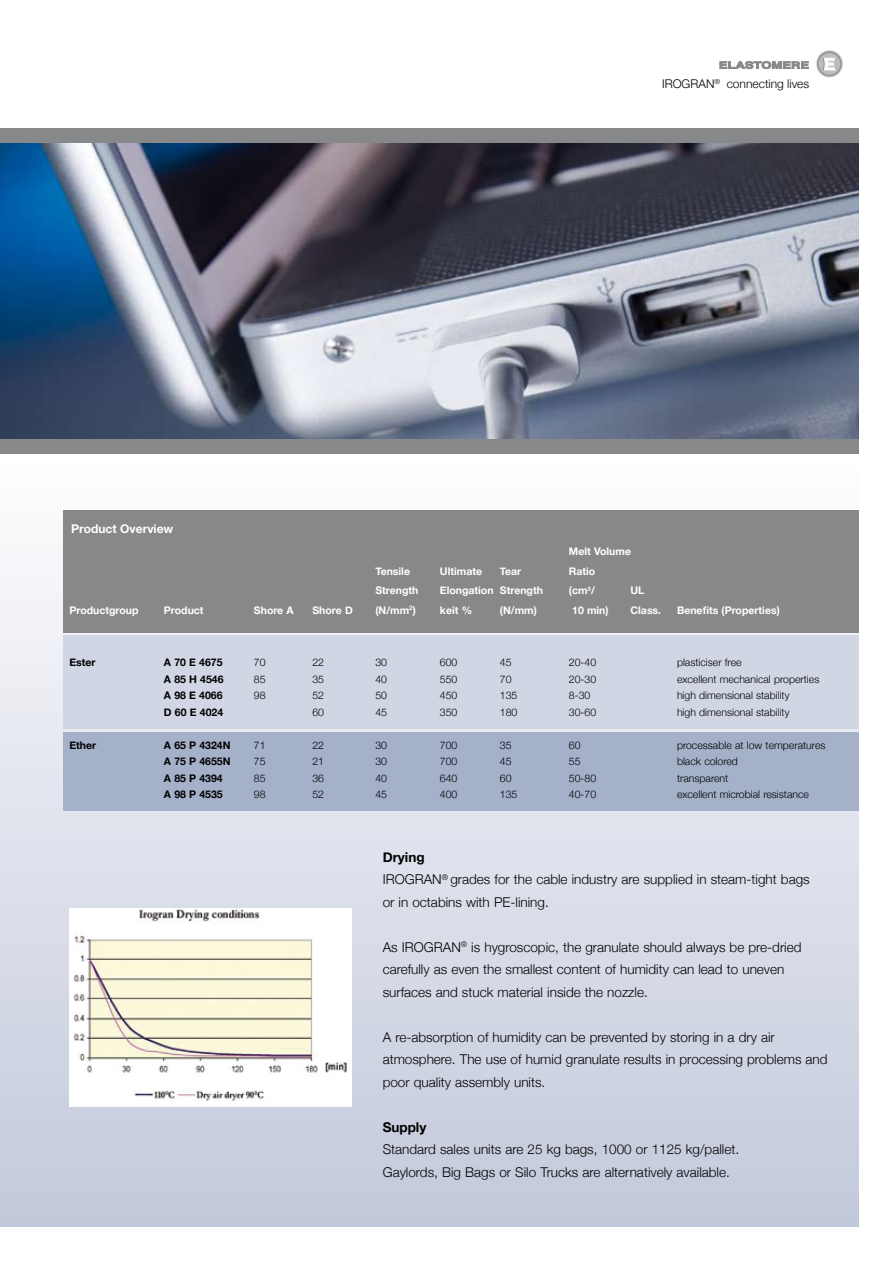
<style>
.page{position:relative;width:893px;height:1263px;background:#fff}
.page>*{position:absolute;margin:0;border:0;box-sizing:border-box;transform-origin:0 0}
.t1{font:300 13.5px/22.5px "Helvetica Neue";color:#000}
.t2{font:700 13.5px "Helvetica Neue";color:#000}
.t3{font:300 12px "Helvetica Neue";color:#000}
.t4{font:700 12px "Helvetica Neue";color:#fff}
.t5{font:300 10.5px "Helvetica Neue";color:#000}
.t6{font:700 10.5px "Helvetica Neue";color:#fff}
.t7{font:700 10.5px "Helvetica Neue";color:#000}
.s1{font-weight:700}
</style>
<div class="page">
<div style="left:0;top:452px;width:859px;height:774px;background:linear-gradient(to bottom,#fdfdfe,#c2c9db)"></div>
<img style="left:0;top:142px;width:859px;height:297px">
<div style="left:0;top:128px;width:859px;height:14px;background:#878889"></div>
<div style="left:0;top:439px;width:859px;height:15px;background:#878889"></div>
<div style="left:64px;top:510px;width:795px;height:122px;background:#878889"></div>
<div style="left:64px;top:732px;width:795px;height:79px;background:#a5b0c9"></div>
<div style="left:64px;top:635px;width:795px;height:93px;background:#d1d6e4"></div>
<img style="left:69px;top:909px;width:283px;height:198px">
<img style="left:816px;top:50px;width:27px;height:28px">
<svg style="left:719px;top:61px;width:90px;height:8px"></svg>
<p class="t4" style="left:71px;top:521px;width:104px">Product Overview</p>
<p class="t3" style="left:662px;top:77px;width:149px">IROGRAN<sup>®</sup> connecting lives</p>
<p class="t6" style="left:569px;top:545px;width:64px">Melt Volume</p>
<p class="t6" style="left:375px;top:564px;width:36px">Tensile</p>
<p class="t6" style="left:440px;top:564px;width:44px">Ultimate</p>
<p class="t6" style="left:500px;top:564px;width:23px">Tear</p>
<p class="t6" style="left:569px;top:564px;width:28px">Ratio</p>
<p class="t6" style="left:375px;top:584px;width:44px">Strength</p>
<p class="t6" style="left:440px;top:584px;width:104px">Elongation Strength</p>
<p class="t6" style="left:569px;top:584px;width:27px">(cm<sup>3</sup>/</p>
<p class="t6" style="left:630px;top:584px;width:16px">UL</p>
<p class="t6" style="left:69px;top:603px;width:71px">Productgroup</p>
<p class="t6" style="left:164px;top:603px;width:41px">Product</p>
<p class="t6" style="left:254px;top:603px;width:41px">Shore A</p>
<p class="t6" style="left:312px;top:603px;width:42px">Shore D</p>
<p class="t6" style="left:375px;top:603px;width:42px">(N/mm<sup>2</sup>)</p>
<p class="t6" style="left:440px;top:603px;width:34px">keit %</p>
<p class="t6" style="left:500px;top:603px;width:38px">(N/mm)</p>
<p class="t6" style="left:572px;top:603px;width:38px">10 min)</p>
<p class="t6" style="left:630px;top:603px;width:32px">Class.</p>
<p class="t6" style="left:677px;top:603px;width:104px">Benefits (Properties)</p>
<p class="t7" style="left:69px;top:656px;width:28px">Ester</p>
<p class="t7" style="left:164px;top:656px;width:60px">A 70 E 4675</p>
<p class="t5" style="left:254px;top:656px;width:13px">70</p>
<p class="t5" style="left:312px;top:656px;width:13px">22</p>
<p class="t5" style="left:375px;top:656px;width:13px">30</p>
<p class="t5" style="left:440px;top:656px;width:19px">600</p>
<p class="t5" style="left:500px;top:656px;width:13px">45</p>
<p class="t5" style="left:569px;top:656px;width:29px">20-40</p>
<p class="t5" style="left:677px;top:656px;width:66px">plasticiser free</p>
<p class="t7" style="left:164px;top:672px;width:61px">A 85 H 4546</p>
<p class="t5" style="left:254px;top:673px;width:13px">85</p>
<p class="t5" style="left:312px;top:673px;width:13px">35</p>
<p class="t5" style="left:375px;top:673px;width:13px">40</p>
<p class="t5" style="left:440px;top:673px;width:19px">550</p>
<p class="t5" style="left:500px;top:673px;width:13px">70</p>
<p class="t5" style="left:569px;top:673px;width:29px">20-30</p>
<p class="t5" style="left:677px;top:673px;width:144px">excellent mechanical properties</p>
<p class="t7" style="left:164px;top:689px;width:60px">A 98 E 4066</p>
<p class="t5" style="left:254px;top:689px;width:13px">98</p>
<p class="t5" style="left:312px;top:689px;width:13px">52</p>
<p class="t5" style="left:375px;top:689px;width:13px">50</p>
<p class="t5" style="left:440px;top:689px;width:19px">450</p>
<p class="t5" style="left:500px;top:689px;width:19px">135</p>
<p class="t5" style="left:569px;top:689px;width:23px">8-30</p>
<p class="t5" style="left:677px;top:689px;width:114px">high dimensional stability</p>
<p class="t7" style="left:164px;top:705px;width:61px">D 60 E 4024</p>
<p class="t5" style="left:312px;top:706px;width:13px">60</p>
<p class="t5" style="left:375px;top:706px;width:13px">45</p>
<p class="t5" style="left:440px;top:706px;width:19px">350</p>
<p class="t5" style="left:500px;top:706px;width:19px">180</p>
<p class="t5" style="left:569px;top:706px;width:29px">30-60</p>
<p class="t5" style="left:677px;top:706px;width:114px">high dimensional stability</p>
<p class="t7" style="left:69px;top:738px;width:28px">Ether</p>
<p class="t7" style="left:164px;top:738px;width:68px">A 65 P 4324N</p>
<p class="t5" style="left:254px;top:739px;width:13px">71</p>
<p class="t5" style="left:312px;top:739px;width:13px">22</p>
<p class="t5" style="left:375px;top:739px;width:13px">30</p>
<p class="t5" style="left:440px;top:739px;width:19px">700</p>
<p class="t5" style="left:500px;top:739px;width:13px">35</p>
<p class="t5" style="left:569px;top:739px;width:13px">60</p>
<p class="t5" style="left:677px;top:739px;width:150px">processable at low temperatures</p>
<p class="t7" style="left:164px;top:755px;width:68px">A 75 P 4655N</p>
<p class="t5" style="left:254px;top:755px;width:13px">75</p>
<p class="t5" style="left:312px;top:755px;width:13px">21</p>
<p class="t5" style="left:375px;top:755px;width:13px">30</p>
<p class="t5" style="left:440px;top:755px;width:19px">700</p>
<p class="t5" style="left:500px;top:755px;width:13px">45</p>
<p class="t5" style="left:569px;top:755px;width:13px">55</p>
<p class="t5" style="left:677px;top:755px;width:62px">black colored</p>
<p class="t7" style="left:164px;top:771px;width:60px">A 85 P 4394</p>
<p class="t5" style="left:254px;top:772px;width:13px">85</p>
<p class="t5" style="left:312px;top:772px;width:13px">36</p>
<p class="t5" style="left:375px;top:772px;width:13px">40</p>
<p class="t5" style="left:440px;top:772px;width:19px">640</p>
<p class="t5" style="left:500px;top:772px;width:13px">60</p>
<p class="t5" style="left:569px;top:772px;width:29px">50-80</p>
<p class="t5" style="left:677px;top:772px;width:53px">transparent</p>
<p class="t7" style="left:164px;top:788px;width:60px">A 98 P 4535</p>
<p class="t5" style="left:254px;top:788px;width:13px">98</p>
<p class="t5" style="left:312px;top:788px;width:13px">52</p>
<p class="t5" style="left:375px;top:788px;width:13px">45</p>
<p class="t5" style="left:440px;top:788px;width:19px">400</p>
<p class="t5" style="left:500px;top:788px;width:19px">135</p>
<p class="t5" style="left:569px;top:788px;width:29px">40-70</p>
<p class="t5" style="left:677px;top:788px;width:134px">excellent microbial resistance</p>
<p class="t1" style="left:383px;top:845px;width:428px"><span class="s1">Drying<br></span>IROGRAN<sup>®</sup> grades for the cable industry are supplied in steam-tight bags or in octabins with PE-lining.</p>
<p class="t1" style="left:383px;top:935px;width:420px">As IROGRAN<sup>®</sup> is hygroscopic, the granulate should always be pre-dried carefully as even the smallest content of humidity can lead to uneven surfaces and stuck material inside the nozzle.</p>
<p class="t1" style="left:383px;top:1025px;width:446px">A re-absorption of humidity can be prevented by storing in a dry air atmosphere. The use of humid granulate results in processing problems and poor quality assembly units.</p>
<p class="t2" style="left:383px;top:1118px;width:45px">Supply</p>
<p class="t1" style="left:383px;top:1138px;width:358px">Standard sales units are 25 kg bags, 1000 or 1125 kg/pallet.<br>Gaylords, Big Bags or Silo Trucks are alternatively available.</p>
</div>
